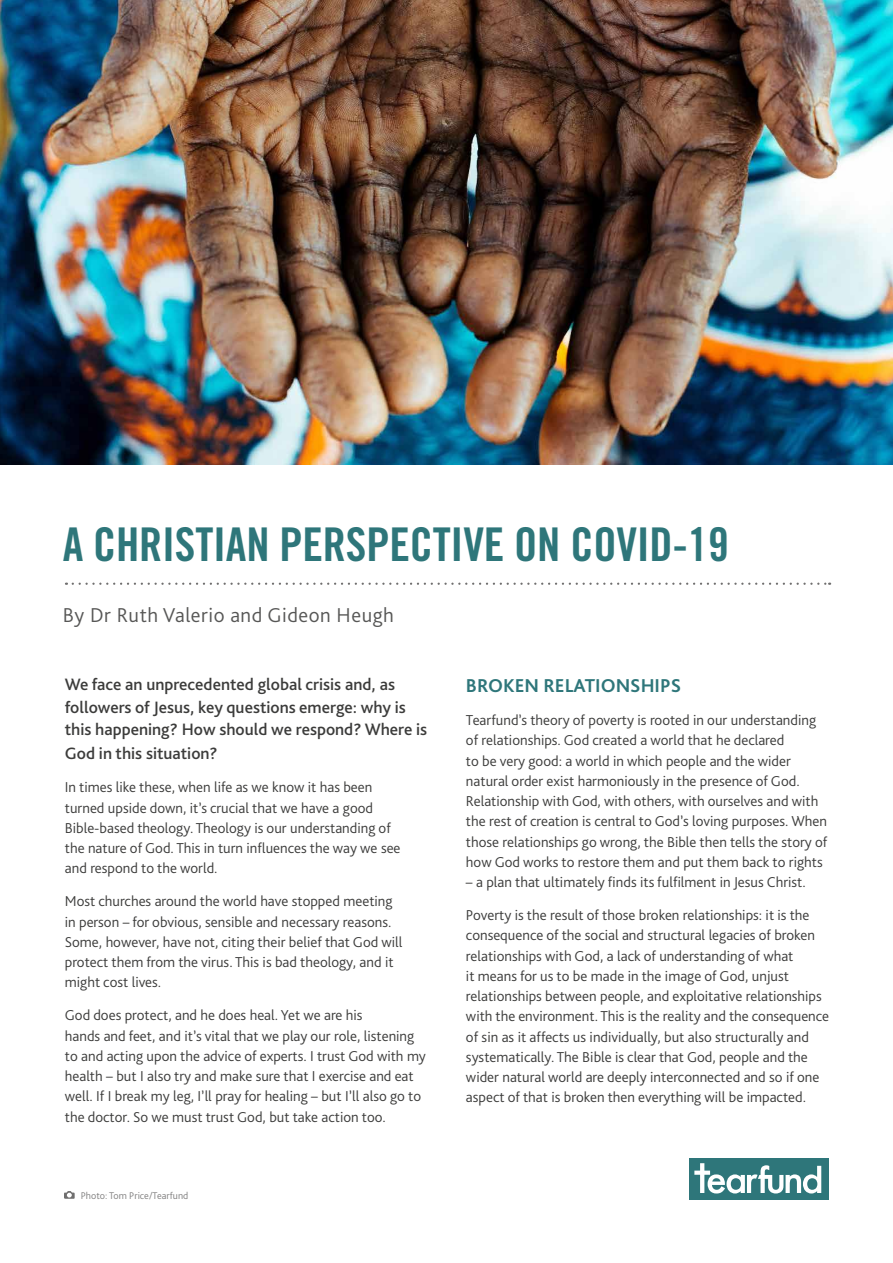
<style>
.page{position:relative;width:893px;height:1263px;background:#fff}
.page>*{position:absolute;margin:0;border:0;box-sizing:border-box;transform-origin:0 0}
.t1{font:46.5px "Trade Gothic Bold Cond Twenty";letter-spacing:-.005em;color:#2e767a}
.t2{font:300 21px "Bliss Pro";letter-spacing:.025em;color:#575756}
.t3{font:700 19.5px "Bliss Pro";color:#2e767a}
.t4{font:500 17.25px/23px "Bliss Pro";color:#3c3c3b}
.t5{font:300 15px/20.2px "Bliss Pro";color:#3c3c3b}
.t6{font:300 10.2px "Bliss Pro";color:#818080}
</style>
<div class="page">
<img style="left:0;top:0;width:893px;height:465px">
<svg style="left:73px;top:583px;width:757px;height:2px"></svg>
<svg style="left:64px;top:1191px;width:11px;height:8px"></svg>
<div style="left:689px;top:1158px;width:140px;height:41px;background:#2e767a"></div>
<svg style="left:694px;top:1163px;width:127px;height:30px"></svg>
<h1 class="t1" style="left:63px;top:516px;width:668px">A CHRISTIAN PERSPECTIVE ON COVID-19</h1>
<h2 class="t2" style="left:63px;top:602px;width:333px">By Dr Ruth Valerio and Gideon Heugh</h2>
<p class="t4" style="left:65px;top:673px;width:364px">We face an unprecedented global crisis and, as followers of Jesus, key questions emerge: why is this happening? How should we respond? Where is God in this situation?</p>
<p class="t5" style="left:65px;top:777px;width:337px">In times like these, when life as we know it has been turned upside down, it’s crucial that we have a good Bible-based theology. Theology is our understanding of the nature of God. This in turn influences the way we see and respond to the world.</p>
<p class="t5" style="left:65px;top:891px;width:339px">Most churches around the world have stopped meeting in person – for obvious, sensible and necessary reasons.<br>Some, however, have not, citing their belief that God will protect them from the virus. This is bad theology, and it might cost lives.</p>
<p class="t5" style="left:65px;top:1005px;width:363px">God does protect, and he does heal. Yet we are his<br>hands and feet, and it’s vital that we play our role, listening to and acting upon the advice of experts. I trust God with my health – but I also try and make sure that I exercise and eat well. If I break my leg, I’ll pray for healing – but I’ll also go to the doctor. So we must trust God, but take action too.</p>
<p class="t6" style="left:81px;top:1189px;width:109px">Photo: Tom Price/Tearfund</p>
<h3 class="t3" style="left:466px;top:673px;width:217px">BROKEN RELATIONSHIPS</h3>
<p class="t5" style="left:466px;top:709px;width:363px">Tearfund’s theory of poverty is rooted in our understanding of relationships. God created a world that he declared<br>to be very good: a world in which people and the wider natural order exist harmoniously in the presence of God.<br>Relationship with God, with others, with ourselves and with the rest of creation is central to God’s loving purposes. When those relationships go wrong, the Bible then tells the story of how God works to restore them and put them back to rights</p>
<p class="t5" style="left:466px;top:871px;width:341px">– a plan that ultimately finds its fulfilment in Jesus Christ.</p>
<p class="t5" style="left:466px;top:904px;width:365px">Poverty is the result of those broken relationships: it is the consequence of the social and structural legacies of broken relationships with God, a lack of understanding of what<br>it means for us to be made in the image of God, unjust relationships between people, and exploitative relationships with the environment. This is the reality and the consequence of sin as it affects us individually, but also structurally and systematically. The Bible is clear that God, people and the wider natural world are deeply interconnected and so if one aspect of that is broken then everything will be impacted.</p>
</div>
